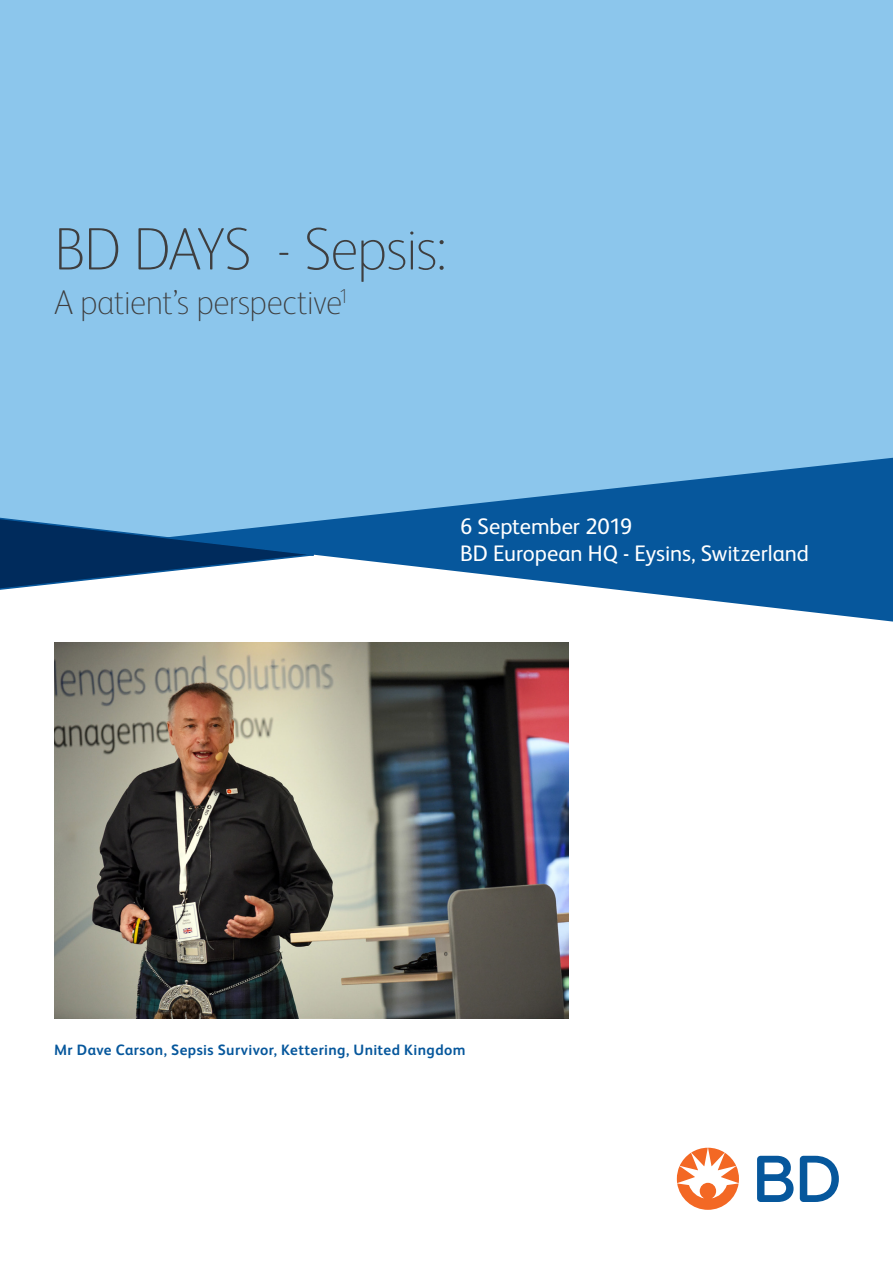
<style>
.page{position:relative;width:893px;height:1263px;background:#fff}
.page>*{position:absolute;margin:0;border:0;box-sizing:border-box;transform-origin:0 0}
.t1{font:100 60px "FS Albert Pro";letter-spacing:-.035em;color:#3e3e3f}
.t2{font:100 34.5px "FS Albert Pro";letter-spacing:-.02em;color:#3e3e3f}
.t3{font:22.5px/27px "FS Albert Pro";letter-spacing:-.005em;color:#fff}
.t4{font:700 15px "FS Albert Pro";letter-spacing:.025em;color:#06579c}
</style>
<div class="page">
<div style="left:0;top:0;width:893px;height:515px;background:#8cc6ec"></div>
<svg style="left:165px;top:458px;width:728px;height:164px;fill:#06579c"></svg>
<svg style="left:0;top:515px;width:327px;height:77px"></svg>
<svg style="left:757px;top:1156px;width:82px;height:46px"></svg>
<svg style="left:677px;top:1148px;width:62px;height:62px"></svg>
<img style="left:54px;top:642px;width:514px;height:376px">
<h1 class="t1" style="left:54px;top:210px;width:395px">BD DAYS - Sepsis:</h1>
<h2 class="t2" style="left:54px;top:280px;width:296px">A patient’s perspective<sup>1</sup></h2>
<h3 class="t3" style="left:460px;top:511px;width:351px">6 September 2019<br>BD European HQ - Eysins, Switzerland</h3>
<p class="t4" style="left:54px;top:1039px;width:413px">Mr Dave Carson, Sepsis Survivor, Kettering, United Kingdom</p>
</div>
